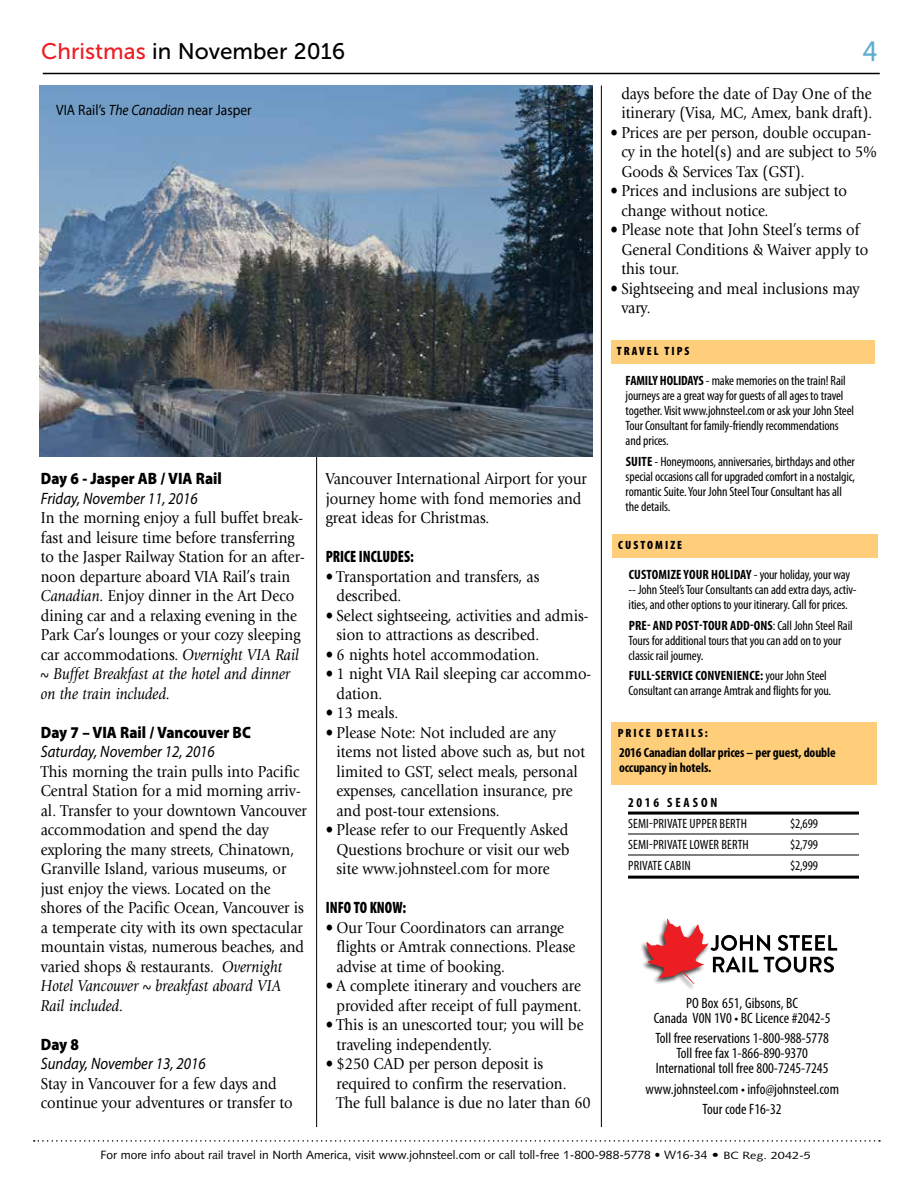
<style>
.page{position:relative;width:918px;height:1188px;background:#fff}
.page>*{position:absolute;margin:0;border:0;box-sizing:border-box;transform-origin:0 0}
.t1{font:27.75px "Museo Sans 500";color:#5cadce;scale:.9 1}
.t2{font:22.5px "Museo Sans 500";color:#000}
.t3{font:16.5px/19.5px "Giovanni";color:#000;scale:.9 1}
.t4{font:italic 16.5px "Myriad Pro";color:#000;scale:.9 1}
.t5{font:900 16.5px "Myriad Pro";color:#000;scale:.9 1}
.t6{font:900 condensed 16.5px "Myriad Pro";color:#000;scale:.9 1}
.t7{font:condensed 15px/15px "Myriad Pro";color:#000;text-align:center}
.t8{font:15px "Myriad Pro";color:#000;scale:.9 1}
.t9{font:condensed 13.5px/15px "Myriad Pro";letter-spacing:-.01em;color:#000}
.t10{font:700 condensed 13.5px/15px "Myriad Pro";letter-spacing:-.01em;color:#000}
.t11{font:condensed 13.5px "Myriad Pro";letter-spacing:.01em;color:#000}
.t12{font:700 condensed 13.5px "Myriad Pro";letter-spacing:.22em;color:#000}
.t13{font:12px "Syntax";color:#000}
.t14{font:900 condensed 12px "Myriad Pro";letter-spacing:.17em;color:#000}
.s1{color:#ed1d24}
.s2{font-style:italic}
.s3{font-weight:700}
.s4{font-size:10.5px}
</style>
<div class="page">
<hr style="left:316px;top:86px;width:1px;height:1041px;background:#000">
<hr style="left:601px;top:86px;width:1px;height:1041px;background:#000">
<svg style="left:34px;top:1140px;width:846px;height:2px"></svg>
<hr style="left:43px;top:73px;width:837px;height:1px;background:#000">
<div style="left:612px;top:534px;width:265px;height:24px;background:#ffce7b"></div>
<div style="left:611px;top:340px;width:263px;height:24px;background:#ffce7b"></div>
<div style="left:612px;top:722px;width:265px;height:63px;background:#ffce7b"></div>
<hr style="left:628px;top:812px;width:231px;height:3px;background:#000">
<hr style="left:628px;top:834px;width:231px;height:1px;background:#000">
<hr style="left:628px;top:855px;width:231px;height:1px;background:#000">
<hr style="left:628px;top:876px;width:231px;height:3px;background:#000">
<img style="left:641px;top:918px;width:53px;height:71px">
<svg style="left:646px;top:919px;width:191px;height:65px"></svg>
<img style="left:40px;top:85px;width:553px;height:372px">
<h2 class="t2" style="left:41px;top:39px;width:306px"><span class="s1">Christmas</span> in November 2016</h2>
<p class="t8" style="left:56px;top:101px;width:219px">VIA Rail’s <span class="s2">The Canadian</span> near Jasper</p>
<p class="t5" style="left:41px;top:469px;width:203px">Day 6 - Jasper AB / VIA Rail</p>
<p class="t4" style="left:41px;top:488px;width:176px">Friday, November 11, 2016</p>
<p class="t3" style="left:41px;top:508px;width:295px">In the morning enjoy a full buffet break&shy;fast and leisure time before transferring to the Jasper Railway Station for an after&shy;noon departure aboard VIA Rail’s train <span class="s2">Canadian</span>. Enjoy dinner in the Art Deco dining car and a relaxing evening in the Park Car’s lounges or your cozy sleeping car accommodations. <span class="s2">Overnight VIA Rail ~ Buffet Breakfast at the hotel and dinner on the train included.</span></p>
<p class="t5" style="left:41px;top:723px;width:235px">Day 7 – VIA Rail / Vancouver BC</p>
<p class="t4" style="left:41px;top:742px;width:195px">Saturday, November 12, 2016</p>
<p class="t3" style="left:41px;top:762px;width:297px">This morning the train pulls into Pacific Central Station for a mid morning arriv&shy;al. Transfer to your downtown Vancouver accommodation and spend the day exploring the many streets, Chinatown, Granville Island, various museums, or just enjoy the views. Located on the shores of the Pacific Ocean, Vancouver is a temperate city with its own spectacular mountain vistas, numerous beaches, and varied shops &amp; restaurants. <span class="s2">Overnight Hotel Vancouver ~ breakfast aboard VIA Rail included.</span></p>
<p class="t5" style="left:41px;top:1035px;width:44px">Day 8</p>
<p class="t4" style="left:41px;top:1054px;width:185px">Sunday, November 13, 2016</p>
<p class="t3" style="left:41px;top:1074px;width:281px">Stay in Vancouver for a few days and continue your adventures or transfer to</p>
<p class="t3" style="left:326px;top:469px;width:292px">Vancouver International Airport for your journey home with fond memories and great ideas for Christmas.</p>
<p class="t6" style="left:326px;top:546px;width:99px">PRICE INCLUDES:</p>
<p class="t3" style="left:337px;top:567px;width:227px;text-indent:-11px">• Transportation and transfers, as described.</p>
<p class="t3" style="left:337px;top:606px;width:282px;text-indent:-11px">• Select sightseeing, activities and admis&shy;sion to attractions as described.</p>
<p class="t3" style="left:326px;top:645px;width:239px">• 6 nights hotel accommodation.</p>
<p class="t3" style="left:337px;top:664px;width:285px;text-indent:-11px">• 1 night VIA Rail sleeping car accommo&shy;dation.</p>
<p class="t3" style="left:326px;top:703px;width:82px">• 13 meals.</p>
<p class="t3" style="left:337px;top:723px;width:278px;text-indent:-11px">• Please Note: Not included are any items not listed above such as, but not limited to GST, select meals, personal expenses, cancellation insurance, pre and post-tour extensions.</p>
<p class="t3" style="left:337px;top:820px;width:261px;text-align:justify;text-indent:-11px">• Please refer to our Frequently Asked Questions brochure or visit our web site www.johnsteel.com for more</p>
<p class="t6" style="left:326px;top:897px;width:91px">INFO TO KNOW:</p>
<p class="t3" style="left:337px;top:918px;width:267px;text-indent:-11px">• Our Tour Coordinators can arrange flights or Amtrak connections. Please advise at time of booking.</p>
<p class="t3" style="left:326px;top:976px;width:286px;text-align:right">• A complete itinerary and vouchers are provided after receipt of full payment.</p>
<p class="t3" style="left:337px;top:1015px;width:276px;text-indent:-11px">• This is an unescorted tour; you will be traveling independently.</p>
<p class="t3" style="left:337px;top:1054px;width:284px;text-indent:-11px">• $250 CAD per person deposit is required to confirm the reservation.<br>The full balance is due no later than 60</p>
<h1 class="t1" style="left:862px;top:37px;width:18px">4</h1>
<p class="t3" style="left:621px;top:84px;width:280px">days before the date of Day One of the itinerary (Visa, MC, Amex, bank draft).</p>
<p class="t3" style="left:621px;top:123px;width:285px;text-indent:-11px">• Prices are per person, double occupan&shy;cy in the hotel(s) and are subject to 5%<br>Goods &amp; Services Tax (GST).</p>
<p class="t3" style="left:621px;top:181px;width:252px;text-indent:-11px">• Prices and inclusions are subject to change without notice.</p>
<p class="t3" style="left:621px;top:220px;width:276px;text-indent:-11px">• Please note that John Steel’s terms of<br>General Conditions &amp; Waiver apply to this tour.</p>
<p class="t3" style="left:621px;top:279px;width:266px;text-indent:-11px">• Sightseeing and meal inclusions may vary.</p>
<p class="t14" style="left:617px;top:343px;width:74px">TRAVEL TIPS</p>
<p class="t9" style="left:626px;top:373px;width:230px"><span class="s3">FAMILY HOLIDAYS</span> - make memories on the train! Rail journeys are a great way for guests of all ages to travel together. Visit www.johnsteel.com or ask your John Steel Tour Consultant for family-friendly recommendations and prices.</p>
<p class="t9" style="left:626px;top:454px;width:231px"><span class="s3">SUITE</span> - Honeymoons, anniversaries, birthdays and other special occasions call for upgraded comfort in a nostalgic, romantic Suite. Your John Steel Tour Consultant has all the details.</p>
<p class="t14" style="left:618px;top:537px;width:65px">CUSTOMIZE</p>
<p class="t9" style="left:629px;top:567px;width:230px"><span class="s3">CUSTOMIZE YOUR HOLIDAY</span> - your holiday, your way -- John Steel’s Tour Consultants can add extra days, activ&shy;ities, and other options to your itinerary. Call for prices.</p>
<p class="t9" style="left:629px;top:618px;width:226px"><span class="s3">PRE- AND POST-TOUR ADD-ONS</span>: Call John Steel Rail<br>Tours for additional tours that you can add on to your classic rail journey.</p>
<p class="t9" style="left:629px;top:668px;width:204px"><span class="s3">FULL-SERVICE CONVENIENCE:</span> your John Steel<br>Consultant can arrange Amtrak and flights for you.</p>
<p class="t14" style="left:618px;top:726px;width:92px">PRICE DETAILS:</p>
<p class="t10" style="left:619px;top:744px;width:218px">2016 Canadian dollar prices – per guest, double occupancy in hotels.</p>
<p class="t12" style="left:628px;top:794px;width:91px">2016 SEASON</p>
<p class="t11" style="left:628px;top:816px;width:120px">SEMI-PRIVATE UPPER BERTH</p>
<p class="t9" style="left:790px;top:816px;width:29px">$2,699</p>
<p class="t11" style="left:628px;top:837px;width:122px">SEMI-PRIVATE LOWER BERTH</p>
<p class="t9" style="left:790px;top:837px;width:29px">$2,799</p>
<p class="t11" style="left:628px;top:858px;width:64px">PRIVATE CABIN</p>
<p class="t9" style="left:790px;top:858px;width:29px">$2,999</p>
<p class="t7" style="left:654px;top:995px;width:178px">PO Box 651, Gibsons, BC<br>Canada V0N 1V0 • BC Licence #2042-5</p>
<p class="t7" style="left:655px;top:1031px;width:175px">Toll free reservations 1-800-988-5778<br>Toll free fax 1-866-890-9370<br>International toll free 800-7245-7245</p>
<p class="t7" style="left:645px;top:1079px;width:195px;line-height:20.4px">www.johnsteel.com • info@johnsteel.com<br>Tour code F16-32</p>
<p class="t13" style="left:100px;top:1148px;width:712px">For more info about rail travel in North America, visit www.johnsteel.com or call toll-free 1-800-988-5778 • W16-34 • <span class="s4">BC Reg. 2042-5</span></p>
</div>
